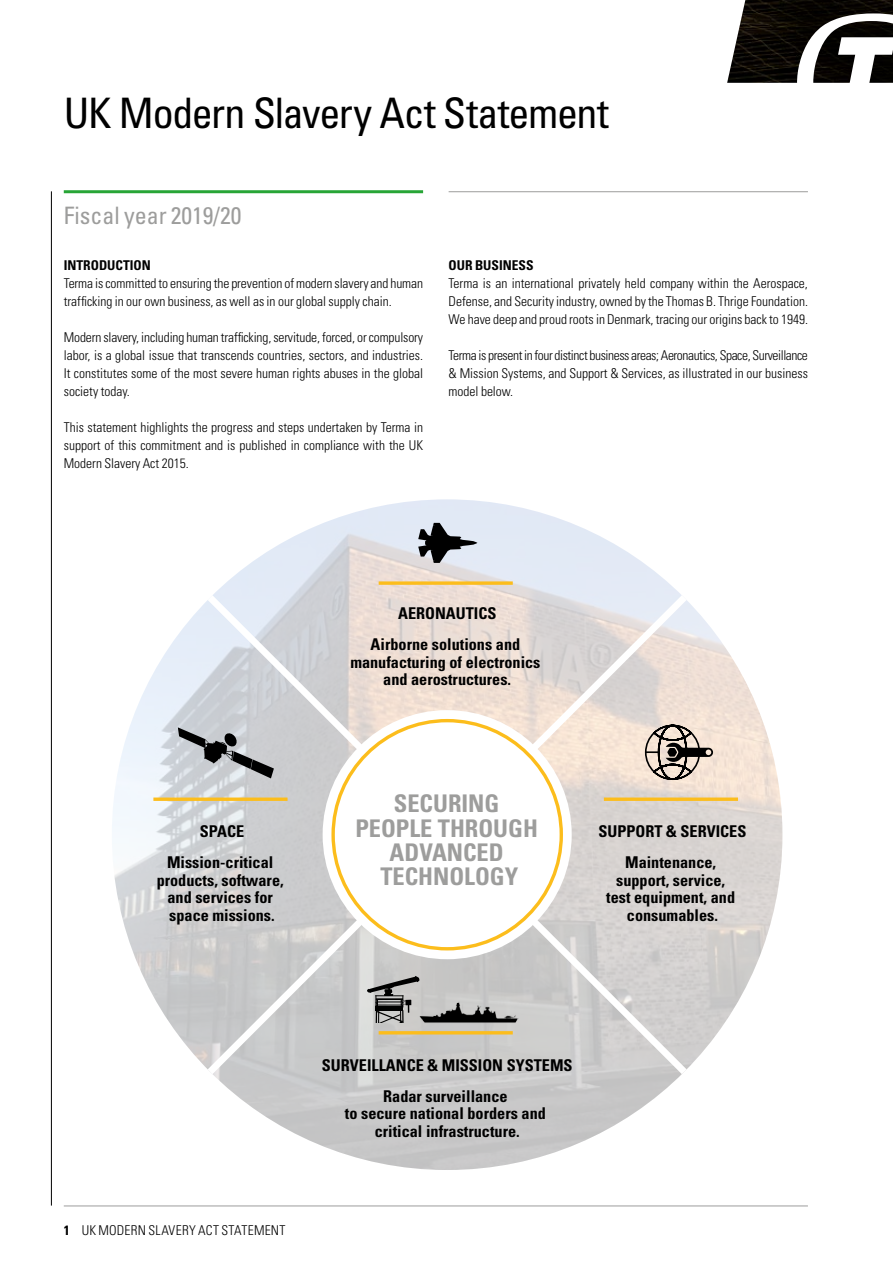
<style>
.page{position:relative;width:893px;height:1263px;background:#fff}
.page>*{position:absolute;margin:0;border:0;box-sizing:border-box;transform-origin:0 0}
.t1{font:condensed 42px "Univers LT Std";letter-spacing:-.03em;color:#000}
.t2{font:700 condensed 24.3px/24.3px "Univers LT Std";color:#9d9d9c;text-align:center}
.t3{font:condensed 24px "Univers LT Std";color:#9d9d9c}
.t4{font:700 condensed 16.2px/17.5px "Univers LT Std";color:#000;text-align:center}
.t5{font:300 condensed 13.5px/18px "Univers LT Std";color:#000;text-align:justify}
.t6{font:700 condensed 13.5px "Univers LT Std";color:#000}
.s1{font-weight:700}
</style>
<div class="page">
<hr style="left:64px;top:190px;width:359px;height:3px;background:#27a536">
<hr style="left:64px;top:1205px;width:744px;height:1px;background:#9d9d9c">
<svg style="left:727px;top:0;width:166px;height:83px"></svg>
<hr style="left:449px;top:191px;width:359px;height:1px;background:#9d9d9c">
<hr style="left:51px;top:191px;width:1px;height:1014px;background:#000">
<img style="left:112px;top:499px;width:670px;height:671px">
<svg style="left:457px;top:588px;width:237px;height:237px;background:#e6ddd8"></svg>
<svg style="left:200px;top:588px;width:257px;height:237px;background:#dbd8d8"></svg>
<svg style="left:200px;top:825px;width:238px;height:256px;background:#cccccd"></svg>
<svg style="left:438px;top:825px;width:256px;height:256px;background:#d1cfce"></svg>
<svg style="left:331px;top:719px;width:232px;height:231px"></svg>
<svg style="left:379px;top:581px;width:134px;height:4px"></svg>
<svg style="left:153px;top:797px;width:135px;height:4px"></svg>
<svg style="left:604px;top:797px;width:134px;height:4px"></svg>
<hr style="left:379px;top:1031px;width:134px;height:3px;background:#fcbd1c">
<svg style="left:178px;top:727px;width:96px;height:51px;background:#9d9fa3"></svg>
<svg style="left:418px;top:523px;width:59px;height:40px;background:#81858b"></svg>
<svg style="left:367px;top:976px;width:52px;height:46px;background:#8e8e8d"></svg>
<svg style="left:644px;top:724px;width:69px;height:57px;background:#ab9f95"></svg>
<img style="left:418px;top:1000px;width:101px;height:24px">
<h1 class="t1" style="left:64px;top:87px;width:547px">UK Modern Slavery Act Statement</h1>
<h3 class="t3" style="left:64px;top:200px;width:179px">Fiscal year 2019/20</h3>
<p class="t6" style="left:64px;top:257px;width:89px">INTRODUCTION</p>
<p class="t5" style="left:64px;top:274px;width:361px">Terma is committed to ensuring the prevention of modern slavery and human trafficking in our own business, as well as in our global supply chain.</p>
<p class="t5" style="left:64px;top:328px;width:361px">Modern slavery, including human trafficking, servitude, forced, or compulsory labor, is a global issue that transcends countries, sectors, and industries.<br>It constitutes some of the most severe human rights abuses in the global society today.</p>
<p class="t5" style="left:64px;top:418px;width:361px">This statement highlights the progress and steps undertaken by Terma in support of this commitment and is published in compliance with the UK Modern Slavery Act 2015.</p>
<p class="t6" style="left:449px;top:257px;width:86px">OUR BUSINESS</p>
<p class="t5" style="left:449px;top:274px;width:361px">Terma is an international privately held company within the Aerospace, Defense, and Security industry, owned by the Thomas B. Thrige Foundation.<br>We have deep and proud roots in Denmark, tracing our origins back to 1949.</p>
<p class="t5" style="left:449px;top:346px;width:361px">Terma is present in four distinct business areas; Aeronautics, Space, Surveillance &amp; Mission Systems, and Support &amp; Services, as illustrated in our business model below.</p>
<p class="t4" style="left:167px;top:816px;width:108px;line-height:31px">SPACE<br>Mission-critical</p>
<p class="t4" style="left:157px;top:871px;width:129px">products, software, and services for space missions.</p>
<p class="t4" style="left:371px;top:598px;width:151px;line-height:31px">AERONAUTICS<br>Airborne solutions and</p>
<p class="t4" style="left:350px;top:653px;width:192px">manufacturing of electronics and aerostructures.</p>
<h2 class="t2" style="left:355px;top:791px;width:184px">SECURING<br>PEOPLE THROUGH<br>ADVANCED<br>TECHNOLOGY</h2>
<p class="t4" style="left:598px;top:816px;width:149px;line-height:31px">SUPPORT &amp; SERVICES<br>Maintenance,</p>
<p class="t4" style="left:606px;top:871px;width:130px">support, service, test equipment, and consumables.</p>
<p class="t5" style="left:64px;top:1221px;width:223px"><span class="s1">1</span> UK MODERN SLAVERY ACT STATEMENT</p>
<p class="t4" style="left:322px;top:1049px;width:252px;line-height:31px">SURVEILLANCE &amp; MISSION SYSTEMS<br>Radar surveillance</p>
<p class="t4" style="left:345px;top:1104px;width:202px">to secure national borders and critical infrastructure.</p>
</div>
